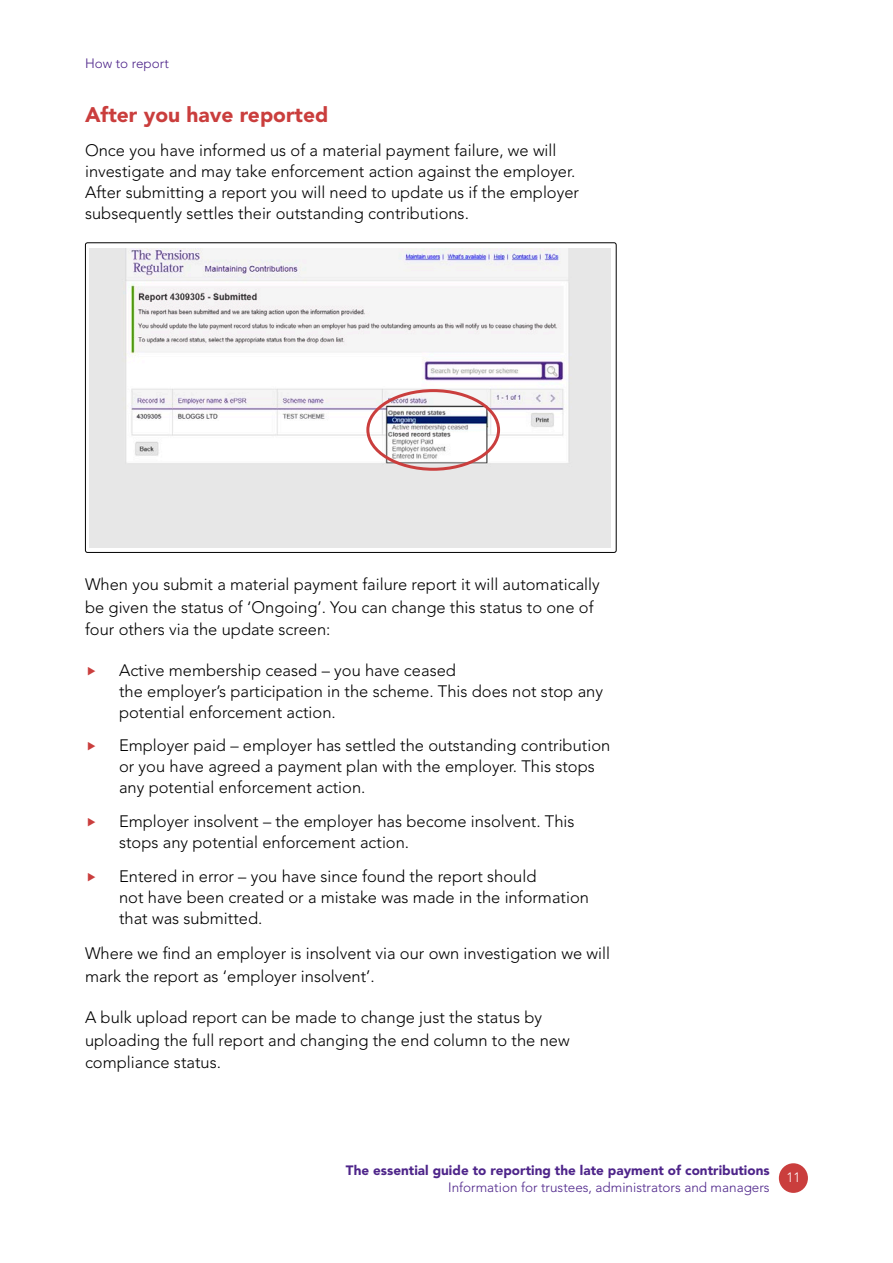
<style>
.page{position:relative;width:893px;height:1263px;background:#fff}
.page>*{position:absolute;margin:0;border:0;box-sizing:border-box;transform-origin:0 0}
.t1{font:900 21px "Avenir LT Std";color:#ca3e3d}
.t2{font:300 16.5px/21px "Avenir LT Std";color:#000}
.t3{font:300 13.5px "Avenir LT Std";color:#4e258a}
.t4{font:900 13.5px "Avenir LT Std";color:#4e258a}
.t5{font:300 13.5px "Avenir LT Std";color:#fff}
</style>
<div class="page">
<div style="left:85px;top:242px;width:532px;height:311px;border:1px solid #000;border-radius:2px"></div>
<img style="left:89px;top:248px;width:521px;height:299px">
<div style="left:366px;top:389px;width:134px;height:82px;border:3px solid #ca3e3d;border-radius:50%"></div>
<div style="left:779px;top:1163px;width:29px;height:30px;background:#ca3e3d;border-radius:50%"></div>
<p class="t3" style="left:85px;top:55px;width:85px">How to report</p>
<h3 class="t1" style="left:85px;top:102px;width:245px">After you have reported</h3>
<p class="t2" style="left:85px;top:140px;width:495px">Once you have informed us of a material payment failure, we will investigate and may take enforcement action against the employer.<br>After submitting a report you will need to update us if the employer subsequently settles their outstanding contributions.</p>
<p class="t2" style="left:85px;top:573px;width:516px;line-height:22.5px">When you submit a material payment failure report it will automatically be given the status of ‘Ongoing’. You can change this status to one of four others via the update screen:</p>
<p class="t2" style="left:119px;top:659px;width:485px">Active membership ceased – you have ceased<br>the employer’s participation in the scheme. This does not stop any potential enforcement action.</p>
<p class="t2" style="left:119px;top:735px;width:493px">Employer paid – employer has settled the outstanding contribution or you have agreed a payment plan with the employer. This stops any potential enforcement action.</p>
<p class="t2" style="left:119px;top:811px;width:457px">Employer insolvent – the employer has become insolvent. This stops any potential enforcement action.</p>
<p class="t2" style="left:119px;top:866px;width:471px">Entered in error – you have since found the report should<br>not have been created or a mistake was made in the information that was submitted.</p>
<p class="t2" style="left:85px;top:942px;width:526px;line-height:22.5px">Where we find an employer is insolvent via our own investigation we will mark the report as ‘employer insolvent’.</p>
<p class="t2" style="left:85px;top:1006px;width:486px;line-height:22.5px">A bulk upload report can be made to change just the status by uploading the full report and changing the end column to the new compliance status.</p>
<p class="t4" style="left:346px;top:1162px;width:425px">The essential guide to reporting the late payment of contributions</p>
<p class="t3" style="left:448px;top:1179px;width:323px">Information for trustees, administrators and managers</p>
<p class="t5" style="left:786px;top:1170px;width:16px">11</p>
</div>
